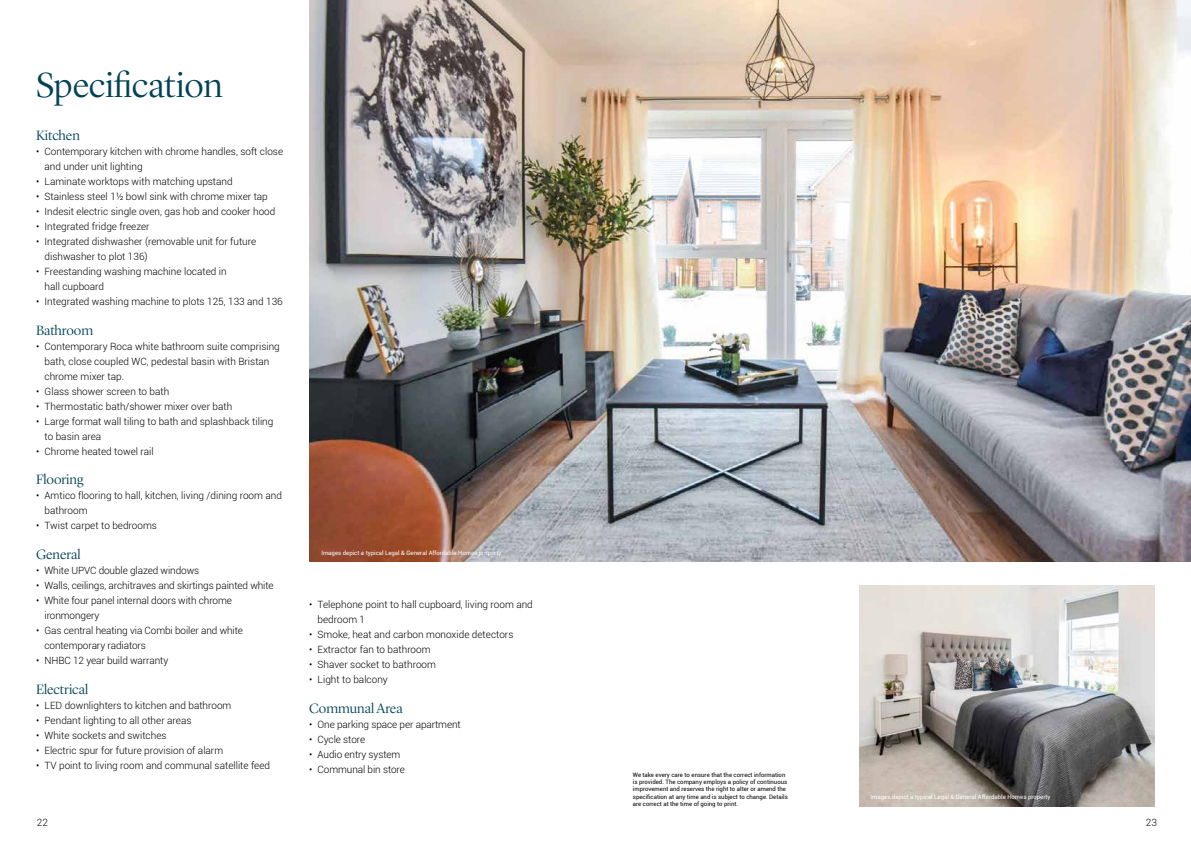
<style>
.page{position:relative;width:1191px;height:842px;background:#fff}
.page>*{position:absolute;margin:0;border:0;box-sizing:border-box;transform-origin:0 0}
.t1{font:300 36px "Lyon Display";color:#014255}
.t2{font:300 14px "Lyon Display";color:#014255}
.t3{font:300 10px/15px "Roboto";color:#000}
.t4{font:6px/7.2px "Roboto";color:#000}
.t5{font:6px "Roboto";color:#fff}
</style>
<div class="page">
<img style="left:309px;top:0;width:882px;height:562px">
<img style="left:859px;top:586px;width:296px;height:220px">
<h1 class="t1" style="left:36px;top:59px;width:188px">Specification</h1>
<h2 class="t2" style="left:36px;top:125px;width:45px">Kitchen</h2>
<p class="t3" style="left:44px;top:144px;width:240px;text-indent:-8px">• Contemporary kitchen with chrome handles, soft close and under unit lighting</p>
<p class="t3" style="left:36px;top:174px;width:198px">• Laminate worktops with matching upstand</p>
<p class="t3" style="left:36px;top:189px;width:233px">• Stainless steel 1½ bowl sink with chrome mixer tap</p>
<p class="t3" style="left:36px;top:204px;width:241px">• Indesit electric single oven, gas hob and cooker hood</p>
<p class="t3" style="left:36px;top:219px;width:115px">• Integrated fridge freezer</p>
<p class="t3" style="left:44px;top:234px;width:213px;text-indent:-8px">• Integrated dishwasher (removable unit for future dishwasher to plot 136)</p>
<p class="t3" style="left:44px;top:264px;width:184px;text-indent:-9px">• Freestanding washing machine located in hall cupboard</p>
<p class="t3" style="left:36px;top:294px;width:248px">• Integrated washing machine to plots 125, 133 and 136</p>
<h2 class="t2" style="left:36px;top:320px;width:59px">Bathroom</h2>
<p class="t3" style="left:44px;top:339px;width:237px;text-indent:-8px">• Contemporary Roca white bathroom suite comprising bath, close coupled WC, pedestal basin with Bristan chrome mixer tap.</p>
<p class="t3" style="left:36px;top:384px;width:135px">• Glass shower screen to bath</p>
<p class="t3" style="left:36px;top:399px;width:198px">• Thermostatic bath/shower mixer over bath</p>
<p class="t3" style="left:45px;top:414px;width:230px;text-indent:-9px">• Large format wall tiling to bath and splashback tiling to basin area</p>
<p class="t3" style="left:36px;top:444px;width:119px">• Chrome heated towel rail</p>
<h2 class="t2" style="left:36px;top:470px;width:49px">Flooring</h2>
<p class="t3" style="left:45px;top:488px;width:239px;text-indent:-8px">• Amtico flooring to hall, kitchen, living /dining room and bathroom</p>
<p class="t3" style="left:36px;top:518px;width:122px">• Twist carpet to bedrooms</p>
<h2 class="t2" style="left:36px;top:545px;width:46px">General</h2>
<p class="t3" style="left:36px;top:563px;width:165px">• White UPVC double glazed windows</p>
<p class="t3" style="left:36px;top:578px;width:239px">• Walls, ceilings, architraves and skirtings painted white</p>
<p class="t3" style="left:44px;top:593px;width:189px;text-indent:-8px">• White four panel internal doors with chrome ironmongery</p>
<p class="t3" style="left:44px;top:623px;width:200px;text-indent:-8px">• Gas central heating via Combi boiler and white contemporary radiators</p>
<p class="t3" style="left:36px;top:653px;width:134px">• NHBC 12 year build warranty</p>
<h2 class="t2" style="left:36px;top:680px;width:54px">Electrical</h2>
<p class="t3" style="left:36px;top:698px;width:197px">• LED downlighters to kitchen and bathroom</p>
<p class="t3" style="left:36px;top:713px;width:157px">• Pendant lighting to all other areas</p>
<p class="t3" style="left:36px;top:728px;width:132px">• White sockets and switches</p>
<p class="t3" style="left:36px;top:743px;width:189px">• Electric spur for future provision of alarm</p>
<p class="t3" style="left:36px;top:758px;width:235px">• TV point to living room and communal satellite feed</p>
<p class="t5" style="left:321px;top:549px;width:181px">Images depict a typical Legal &amp; General Affordable Homes property</p>
<p class="t3" style="left:317px;top:596px;width:217px;text-indent:-8px">• Telephone point to hall cupboard, living room and bedroom 1</p>
<p class="t3" style="left:309px;top:626px;width:206px">• Smoke, heat and carbon monoxide detectors</p>
<p class="t3" style="left:309px;top:641px;width:123px">• Extractor fan to bathroom</p>
<p class="t3" style="left:309px;top:656px;width:128px">• Shaver socket to bathroom</p>
<p class="t3" style="left:309px;top:671px;width:80px">• Light to balcony</p>
<h2 class="t2" style="left:309px;top:698px;width:95px">Communal Area</h2>
<p class="t3" style="left:309px;top:716px;width:153px">• One parking space per apartment</p>
<p class="t3" style="left:309px;top:731px;width:58px">• Cycle store</p>
<p class="t3" style="left:309px;top:746px;width:93px">• Audio entry system</p>
<p class="t3" style="left:309px;top:761px;width:97px">• Communal bin store</p>
<p class="t4" style="left:633px;top:771px;width:156px">We take every care to ensure that the correct information is provided. The company employs a policy of continuous improvement and reserves the right to alter or amend the specification at any time and is subject to change. Details are correct at the time of going to print.</p>
<p class="t5" style="left:870px;top:792px;width:181px">Images depict a typical Legal &amp; General Affordable Homes property</p>
<p class="t3" style="left:37px;top:815px;width:13px">22</p>
<p class="t3" style="left:1145px;top:815px;width:13px">23</p>
</div>
